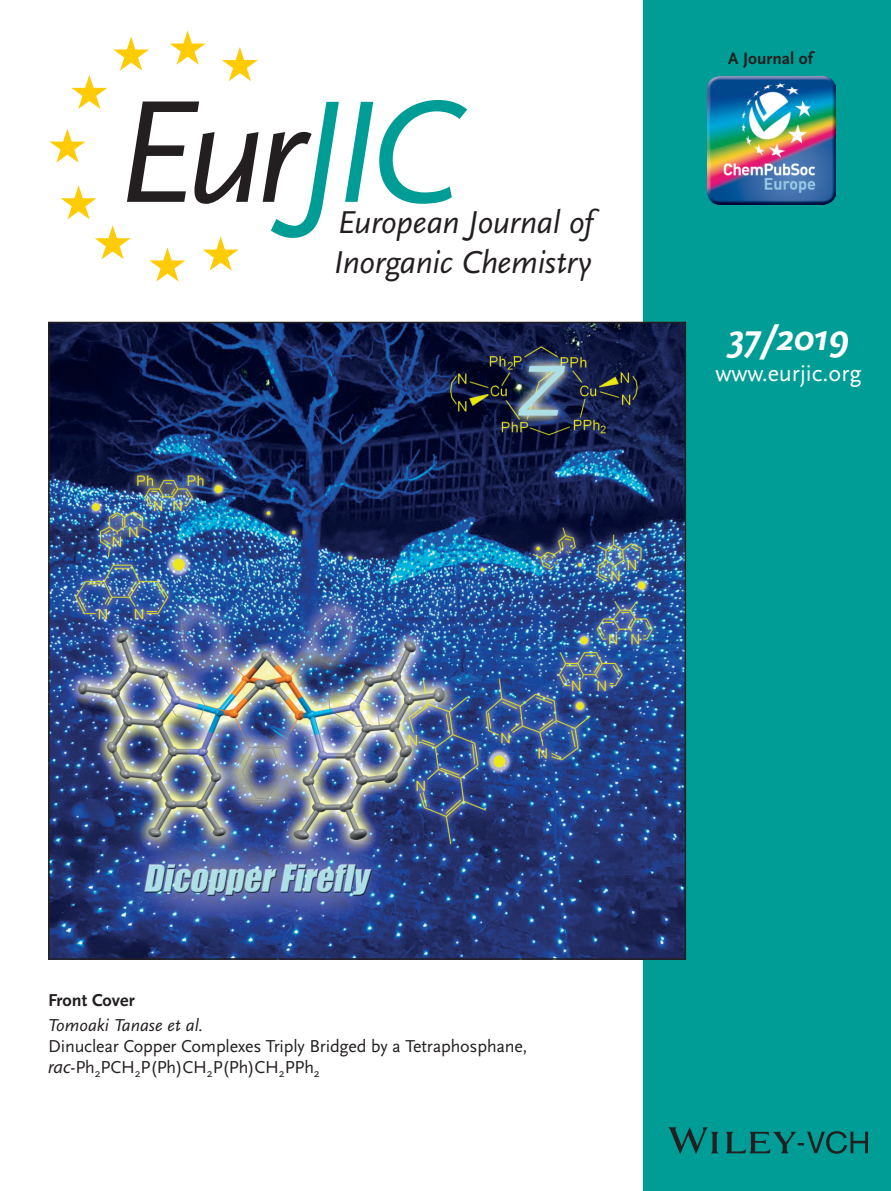
<style>
.page{position:relative;width:891px;height:1191px;background:#fff}
.page>*{position:absolute;margin:0;border:0;box-sizing:border-box;transform-origin:0 0}
.t1{font:italic 151.95px "Scala Sans Pro";color:#231f20}
.t2{font:italic 700 39px "Scala Sans Pro";color:#fff}
.t3{font:italic 33px/39.6px "Scala Sans Pro";letter-spacing:-.01em;color:#231f20}
.t4{font:24px "Scala Sans Pro";color:#fff}
.t5{font:18px/21px "Scala Sans Pro";letter-spacing:-.01em;color:#231f20}
.t6{font:italic 18px "Scala Sans Pro";color:#231f20}
.t7{font:700 18px "Scala Sans Pro";color:#231f20}
.t8{font:700 17.25px "Scala Sans Pro";color:#231f20}
.s1{font-size:151.5px;color:#009c96}
.s2{font-family:"Myriad Pro";font-style:italic}
</style>
<div class="page">
<div style="left:643px;top:0;width:248px;height:1190px;background:#009c96"></div>
<svg style="left:668px;top:1127px;width:200px;height:27px"></svg>
<img style="left:51px;top:325px;width:632px;height:631px">
<img style="left:707px;top:76px;width:128px;height:128px">
<svg style="left:222px;top:47px;width:36px;height:34px"></svg>
<svg style="left:170px;top:30px;width:36px;height:35px"></svg>
<svg style="left:113px;top:36px;width:36px;height:35px"></svg>
<svg style="left:71px;top:75px;width:36px;height:34px"></svg>
<svg style="left:49px;top:128px;width:36px;height:35px"></svg>
<svg style="left:61px;top:185px;width:36px;height:34px"></svg>
<svg style="left:95px;top:225px;width:36px;height:34px"></svg>
<svg style="left:149px;top:247px;width:36px;height:35px"></svg>
<svg style="left:203px;top:236px;width:36px;height:35px"></svg>
<h1 class="t1" style="left:114px;top:60px;width:347px">Eur<span class="s1">JIC</span></h1>
<h3 class="t3" style="left:333px;top:202px;width:261px">European Journal of<br>Inorganic Chemistry</h3>
<p class="t8" style="left:728px;top:48px;width:86px">A Journal of</p>
<h2 class="t2" style="left:728px;top:314px;width:123px">37/2019</h2>
<h3 class="t4" style="left:715px;top:364px;width:148px">www.eurjic.org</h3>
<p class="t7" style="left:48px;top:989px;width:88px">Front Cover</p>
<p class="t6" style="left:48px;top:1014px;width:157px">Tomoaki Tanase et al.</p>
<p class="t5" style="left:48px;top:1037px;width:481px">Dinuclear Copper Complexes Triply Bridged by a Tetraphosphane, <span class="s2">rac</span>-Ph<sub>2</sub>PCH<sub>2</sub>P(Ph)CH<sub>2</sub>P(Ph)CH<sub>2</sub>PPh<sub>2</sub></p>
</div>
